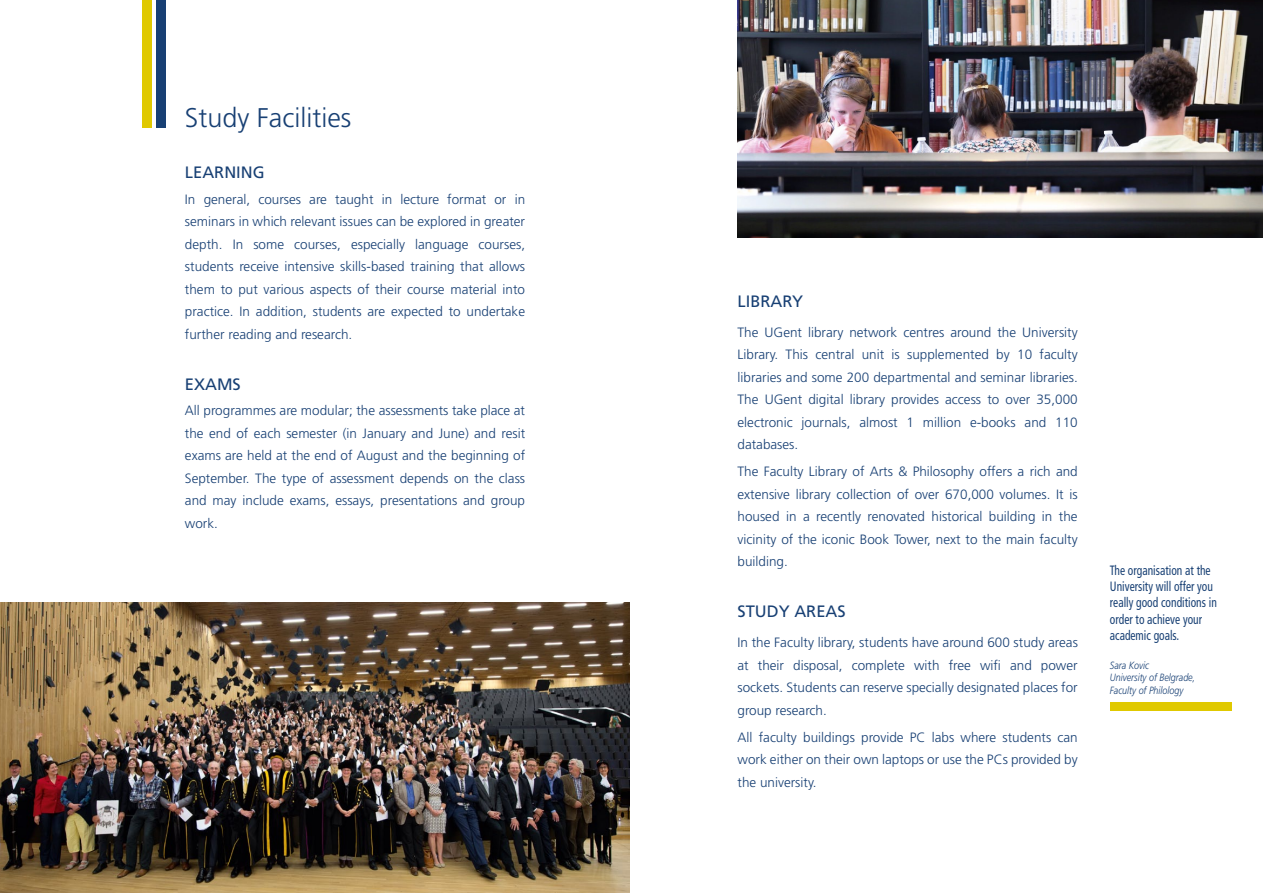
<style>
.page{position:relative;width:1263px;height:893px;background:#fff}
.page>*{position:absolute;margin:0;border:0;box-sizing:border-box;transform-origin:0 0}
.t1{font:300 27px "Frutiger LT Std";color:#184074}
.t2{font:16.5px "Frutiger LT Std";color:#184074}
.t3{font:300 13.5px/22.5px "Frutiger LT Std";color:#184074;text-align:justify}
.t4{font:condensed 13.5px/16.2px "Frutiger LT Std";color:#184074;scale:.85 1}
.t5{font:italic 300 10.5px/12.6px "Frutiger LT Std";color:#184074;scale:.85 1}
</style>
<div class="page">
<div style="left:142px;top:0;width:10px;height:128px;background:#e0c900"></div>
<div style="left:156px;top:0;width:9px;height:128px;background:#184074"></div>
<img style="left:0;top:603px;width:630px;height:290px">
<div style="left:1110px;top:702px;width:121px;height:8px;background:#e0c900"></div>
<img style="left:737px;top:0;width:526px;height:238px">
<h1 class="t1" style="left:185px;top:102px;width:168px">Study Facilities</h1>
<p class="t2" style="left:185px;top:163px;width:81px">LEARNING</p>
<p class="t3" style="left:185px;top:188px;width:342px">In general, courses are taught in lecture format or in seminars in which relevant issues can be explored in greater depth. In some courses, especially language courses, students receive intensive skills-based training that allows them to put various aspects of their course material into practice. In addition, students are expected to undertake further reading and research.</p>
<p class="t2" style="left:185px;top:374px;width:57px">EXAMS</p>
<p class="t3" style="left:185px;top:399px;width:342px">All programmes are modular; the assessments take place at the end of each semester (in January and June) and resit exams are held at the end of August and the beginning of September. The type of assessment depends on the class and may include exams, essays, presentations and group work.</p>
<p class="t2" style="left:737px;top:291px;width:67px">LIBRARY</p>
<p class="t3" style="left:737px;top:321px;width:342px">The UGent library network centres around the University Library. This central unit is supplemented by 10 faculty libraries and some 200 departmental and seminar libraries.<br>The UGent digital library provides access to over 35,000 electronic journals, almost 1 million e-books and 110 databases.</p>
<p class="t3" style="left:737px;top:460px;width:342px">The Faculty Library of Arts &amp; Philosophy offers a rich and extensive library collection of over 670,000 volumes. It is housed in a recently renovated historical building in the vicinity of the iconic Book Tower, next to the main faculty building.</p>
<p class="t2" style="left:737px;top:602px;width:110px">STUDY AREAS</p>
<p class="t3" style="left:737px;top:631px;width:342px">In the Faculty library, students have around 600 study areas at their disposal, complete with free wifi and power sockets. Students can reserve specially designated places for group research.</p>
<p class="t3" style="left:737px;top:726px;width:342px">All faculty buildings provide PC labs where students can work either on their own laptops or use the PCs provided by the university.</p>
<p class="t4" style="left:1110px;top:562px;width:127px">The organisation at the<br>University will offer you really good conditions in order to achieve your academic goals.</p>
<p class="t5" style="left:1110px;top:659px;width:102px">Sara Kovic<br>University of Belgrade,<br>Faculty of Philology</p>
</div>
